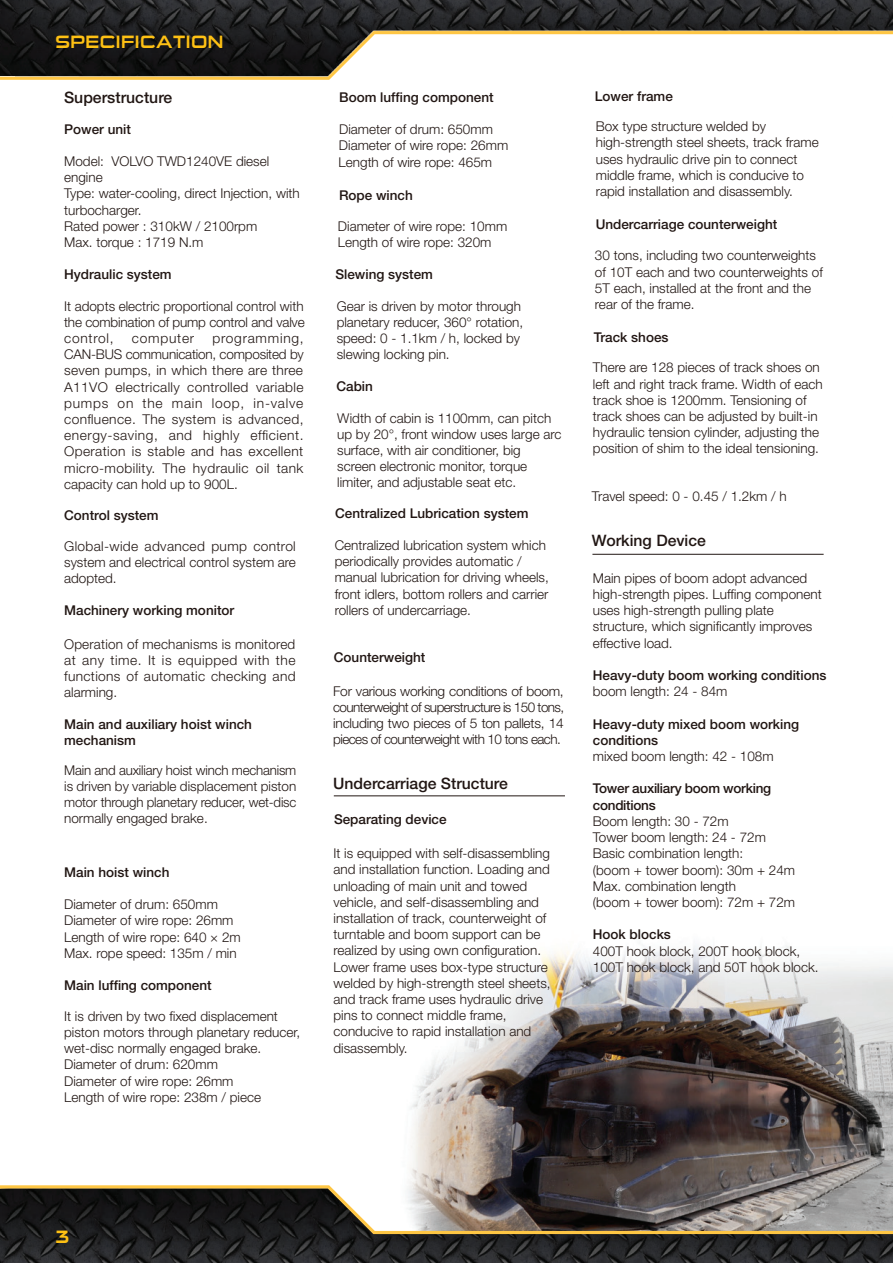
<style>
.page{position:relative;width:893px;height:1263px;background:#fff}
.page>*{position:absolute;margin:0;border:0;box-sizing:border-box;transform-origin:0 0}
.t1{font:18px "Sui Generis Rg";letter-spacing:.025em;color:#fec114}
.t2{font:500 15.75px "Helvetica Neue LT Pro";color:#211613}
.t3{font:300 13.5px/16.2px "Helvetica Neue LT Pro";color:#211613}
.t4{font:500 13.5px/16.2px "Helvetica Neue LT Pro";color:#211613}
.t5{font:500 13.5px/16.2px "Helvetica Neue LT Pro";letter-spacing:-.02em;color:#211613}
.t6{font:300 13.5px "Helvetica Neue LT Pro";letter-spacing:.055em;color:#211613}
</style>
<div class="page">
<img style="left:0;top:0;width:893px;height:1263px">
<svg style="left:0;top:31px;width:893px;height:49px"></svg>
<svg style="left:0;top:1185px;width:893px;height:49px;background:#645e55"></svg>
<h1 class="t1" style="left:55px;top:31px;width:170px">SPECIFICATION</h1>
<p class="t2" style="left:64px;top:88px;width:110px">Superstructure</p>
<p class="t4" style="left:595px;top:87px;width:80px">Lower frame</p>
<p class="t4" style="left:339px;top:89px;width:156px">Boom luffing component</p>
<p class="t3" style="left:339px;top:121px;width:171px">Diameter of drum: 650mm<br>Diameter of wire rope: 26mm<br>Length of wire rope: 465m</p>
<p class="t4" style="left:339px;top:187px;width:75px">Rope winch</p>
<p class="t3" style="left:596px;top:118px;width:225px">Box type structure welded by high-strength steel sheets, track frame uses hydraulic drive pin to connect middle frame, which is conducive to rapid installation and disassembly.</p>
<p class="t4" style="left:64px;top:121px;width:68px">Power unit</p>
<p class="t3" style="left:64px;top:153px;width:237px">Model: VOLVO TWD1240VE diesel engine<br>Type: water-cooling, direct Injection, with turbocharger.<br>Rated power : 310kW / 2100rpm<br>Max. torque : 1719 N.m</p>
<p class="t4" style="left:64px;top:266px;width:109px">Hydraulic system</p>
<p class="t4" style="left:596px;top:216px;width:183px">Undercarriage counterweight</p>
<p class="t3" style="left:338px;top:218px;width:171px">Diameter of wire rope: 10mm<br>Length of wire rope: 320m</p>
<p class="t3" style="left:595px;top:247px;width:229px">30 tons, including two counterweights of 10T each and two counterweights of<br>5T each, installed at the front and the rear of the frame.</p>
<p class="t4" style="left:335px;top:266px;width:99px">Slewing system</p>
<p class="t3" style="left:337px;top:297px;width:188px">Gear is driven by motor through planetary reducer, 360° rotation, speed: 0 - 1.1km / h, locked by slewing locking pin.</p>
<p class="t3" style="left:64px;top:297px;width:242px;text-align:justify">It adopts electric proportional control with the combination of pump control and valve control,</p>
<p class="t4" style="left:594px;top:329px;width:76px">Track shoes</p>
<p class="t3" style="left:593px;top:359px;width:231px">There are 128 pieces of track shoes on left and right track frame. Width of each track shoe is 1200mm. Tensioning of track shoes can be adjusted by built-in hydraulic tension cylinder, adjusting the position of shim to the ideal tensioning.</p>
<p class="t3" style="left:64px;top:330px;width:241px;text-align:justify;text-indent:148px">programming, CAN-BUS communication, composited by seven pumps, in which there are three A11VO electrically controlled variable pumps on the main loop, in-valve confluence. The system is advanced, energy-saving, and highly efficient.<br>Operation is stable and has excellent micro-mobility. The hydraulic oil tank capacity can hold up to 900L.</p>
<p class="t6" style="left:132px;top:330px;width:64px">computer</p>
<p class="t4" style="left:336px;top:378px;width:38px">Cabin</p>
<p class="t3" style="left:337px;top:409px;width:226px">Width of cabin is 1100mm, can pitch up by 20°, front window uses large arc surface, with air conditioner, big screen electronic monitor, torque limiter, and adjustable seat etc.</p>
<p class="t4" style="left:335px;top:505px;width:195px">Centralized Lubrication system</p>
<p class="t3" style="left:335px;top:537px;width:216px">Centralized lubrication system which periodically provides automatic / manual lubrication for driving wheels, front idlers, bottom rollers and carrier rollers of undercarriage.</p>
<p class="t4" style="left:334px;top:649px;width:93px">Counterweight</p>
<p class="t3" style="left:333px;top:682px;width:233px;text-align:justify">For various working conditions of boom, counterweight of superstructure is 150 tons, including two pieces of 5 ton pallets, 14 pieces of counterweight with 10 tons each.</p>
<p class="t3" style="left:592px;top:488px;width:196px">Travel speed: 0 - 0.45 / 1.2km / h</p>
<p class="t4" style="left:64px;top:507px;width:96px">Control system</p>
<p class="t2" style="left:592px;top:531px;width:116px">Working Device</p>
<p class="t3" style="left:64px;top:538px;width:233px;text-align:justify">Global-wide advanced pump control system and electrical control system are adopted.</p>
<p class="t4" style="left:64px;top:602px;width:172px">Machinery working monitor</p>
<p class="t3" style="left:64px;top:636px;width:233px;text-align:justify">Operation of mechanisms is monitored at any time. It is equipped with the functions of automatic checking and alarming.</p>
<p class="t4" style="left:64px;top:716px;width:189px">Main and auxiliary hoist winch mechanism</p>
<p class="t3" style="left:64px;top:762px;width:234px;text-align:justify">Main and auxiliary hoist winch mechanism is driven by variable displacement piston motor through planetary reducer, wet-disc normally engaged brake.</p>
<p class="t3" style="left:593px;top:570px;width:230px">Main pipes of boom adopt advanced high-strength pipes. Luffing component uses high-strength pulling plate structure, which significantly improves effective load.</p>
<p class="t4" style="left:593px;top:667px;width:235px">Heavy-duty boom working conditions</p>
<p class="t3" style="left:593px;top:683px;width:136px">boom length: 24 - 84m</p>
<p class="t4" style="left:593px;top:716px;width:208px">Heavy-duty mixed boom working conditions</p>
<p class="t3" style="left:593px;top:748px;width:182px">mixed boom length: 42 - 108m</p>
<p class="t5" style="left:593px;top:780px;width:180px">Tower auxiliary boom working conditions</p>
<p class="t3" style="left:593px;top:813px;width:204px">Boom length: 30 - 72m<br>Tower boom length: 24 - 72m<br>Basic combination length:<br>(boom + tower boom): 30m + 24m<br>Max. combination length<br>(boom + tower boom): 72m + 72m</p>
<p class="t4" style="left:593px;top:926px;width:80px">Hook blocks</p>
<p class="t3" style="left:593px;top:942px;width:227px">400T hook block, 200T hook block,<br>100T hook block, and 50T hook block.</p>
<p class="t2" style="left:333px;top:774px;width:176px">Undercarriage Structure</p>
<p class="t4" style="left:334px;top:811px;width:114px">Separating device</p>
<p class="t3" style="left:334px;top:845px;width:219px">It is equipped with self-disassembling and installation function. Loading and unloading of main unit and towed vehicle, and self-disassembling and installation of track, counterweight of turntable and boom support can be realized by using own configuration.<br>Lower frame uses box-type structure welded by high-strength steel sheets, and track frame uses hydraulic drive pins to connect middle frame, conducive to rapid installation and disassembly.</p>
<p class="t4" style="left:64px;top:864px;width:107px">Main hoist winch</p>
<p class="t3" style="left:64px;top:896px;width:178px">Diameter of drum: 650mm<br>Diameter of wire rope: 26mm<br>Length of wire rope: 640 × 2m<br>Max. rope speed: 135m / min</p>
<p class="t4" style="left:64px;top:977px;width:149px">Main luffing component</p>
<p class="t3" style="left:64px;top:1008px;width:238px">It is driven by two fixed displacement piston motors through planetary reducer, wet-disc normally engaged brake.<br>Diameter of drum: 620mm<br>Diameter of wire rope: 26mm<br>Length of wire rope: 238m / piece</p>
<h1 class="t1" style="left:55px;top:1226px;width:15px">3</h1>
</div>
